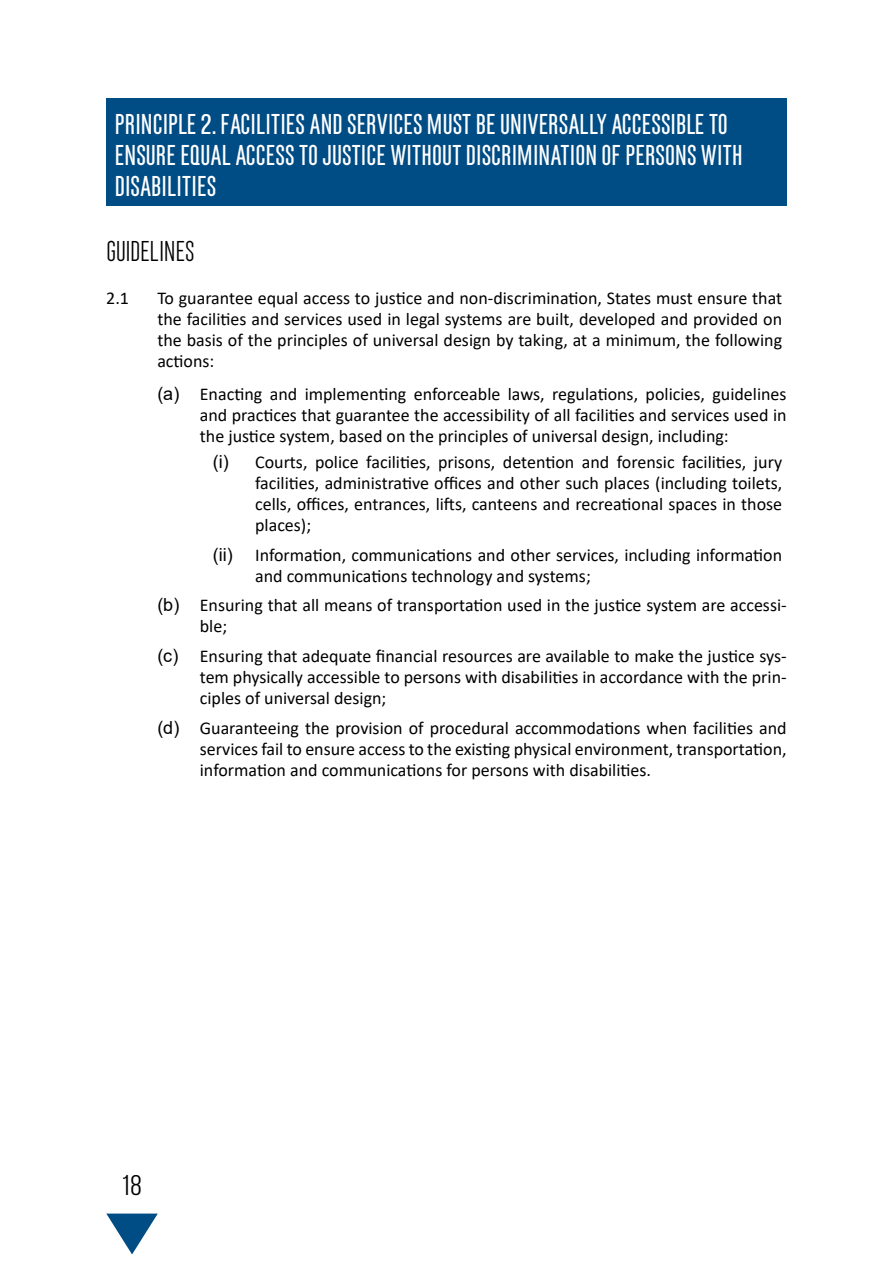
<style>
.page{position:relative;width:893px;height:1263px;background:#fff}
.page>*{position:absolute;margin:0;border:0;box-sizing:border-box;transform-origin:0 0}
.HEADER{font:500 28.5px/30.8px "GL Gordeziani";color:#fff}
.GIDELINES{font:28.5px "GL Gordeziani";color:#000}
.NUM_UNOMRO{font:18px/21px "Calibri";color:#000;text-align:justify}
.s1{font-family:"Arial"}
</style>
<div class="page">
<svg style="left:106px;top:1213px;width:52px;height:41px"></svg>
<div style="left:106px;top:98px;width:681px;height:107px;background:#004c84"></div>
<p class="HEADER" style="left:115px;top:111px;width:629px">PRINCIPLE 2. FACILITIES AND SERVICES MUST BE UNIVERSALLY ACCESSIBLE TO<br>ENSURE EQUAL ACCESS TO JUSTICE WITHOUT DISCRIMINATION OF PERSONS WITH<br>DISABILITIES</p>
<p class="GIDELINES" style="left:106px;top:238px;width:90px">GUIDELINES</p>
<p class="NUM_UNOMRO" style="left:106px;top:287px;width:24px">2.1</p>
<p class="NUM_UNOMRO" style="left:157px;top:287px;width:626px">To guarantee equal access to justice and non-discrimination, States must ensure that the facilities and services used in legal systems are built, developed and provided on the basis of the principles of universal design by taking, at a minimum, the following actions:</p>
<p class="NUM_UNOMRO" style="left:200px;top:383px;width:588px;text-indent:-43px"><span class="s1">(a)</span> Enacting and implementing enforceable laws, regulations, policies, guidelines and practices that guarantee the accessibility of all facilities and services used in the justice system, based on the principles of universal design, including:</p>
<p class="NUM_UNOMRO" style="left:255px;top:451px;width:529px;text-indent:-42px"><span class="s1">(i)</span> Courts, police facilities, prisons, detention and forensic facilities, jury facilities, administrative offices and other such places (including toilets, cells, offices, entrances, lifts, canteens and recreational spaces in those places);</p>
<p class="NUM_UNOMRO" style="left:255px;top:544px;width:529px;text-indent:-42px"><span class="s1">(ii)</span> Information, communications and other services, including information and communications technology and systems;</p>
<p class="NUM_UNOMRO" style="left:200px;top:594px;width:588px;text-indent:-43px"><span class="s1">(b)</span> Ensuring that all means of transportation used in the justice system are accessi&shy;ble;</p>
<p class="NUM_UNOMRO" style="left:200px;top:645px;width:588px;text-indent:-43px"><span class="s1">(c)</span> Ensuring that adequate financial resources are available to make the justice sys&shy;tem physically accessible to persons with disabilities in accordance with the prin&shy;ciples of universal design;</p>
<p class="NUM_UNOMRO" style="left:200px;top:717px;width:588px;text-indent:-43px"><span class="s1">(d)</span> Guaranteeing the provision of procedural accommodations when facilities and services fail to ensure access to the existing physical environment, transportation, information and communications for persons with disabilities.</p>
<h1 class="GIDELINES" style="left:122px;top:1171px;width:21px">18</h1>
</div>
